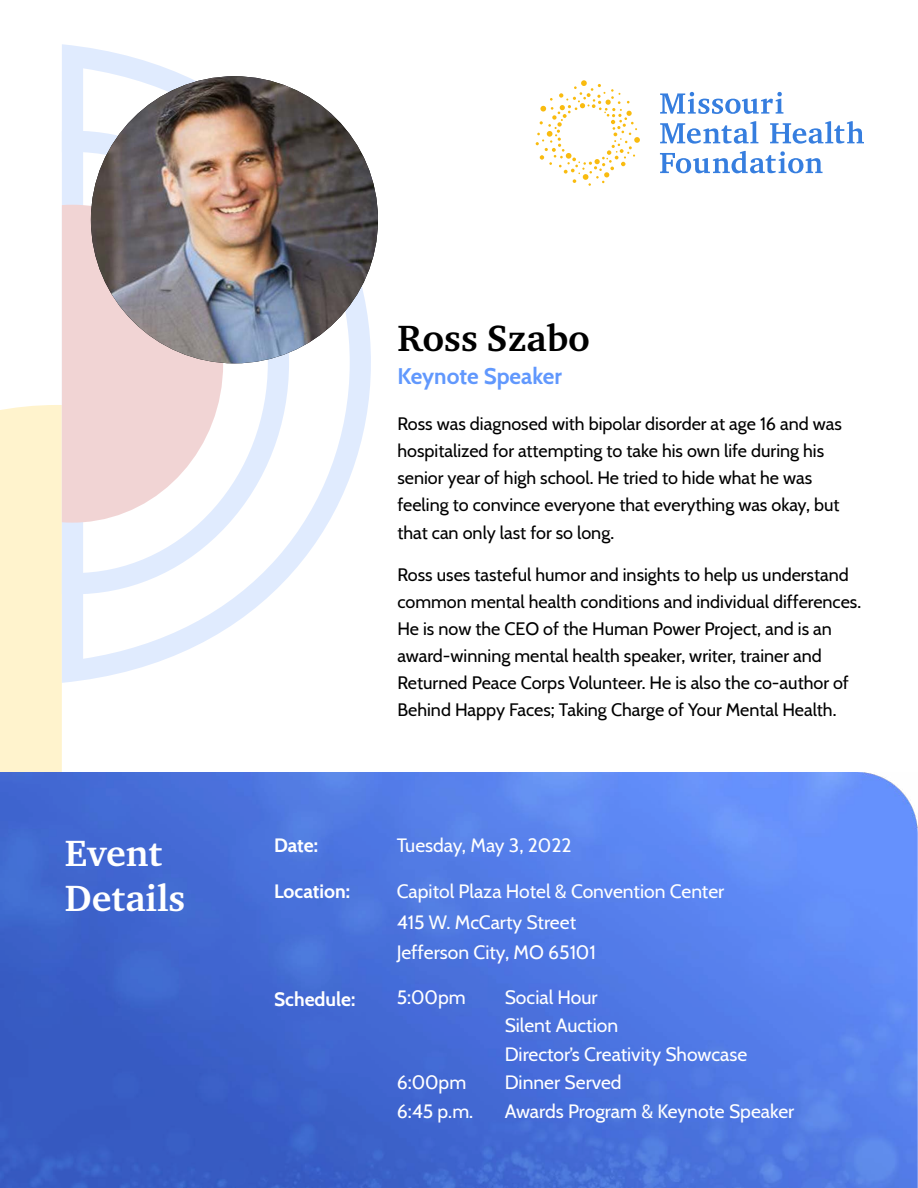
<style>
.page{position:relative;width:918px;height:1188px;background:#fff}
.page>*{position:absolute;margin:0;border:0;box-sizing:border-box;transform-origin:0 0}
.t1{font:700 37.5px/45px "Charter ITC Pro";color:#fff}
.t2{font:700 37.5px "Charter ITC Pro";color:#000}
.t3{font:700 22.5px "Cabin";color:#6198fd}
.t4{font:19.35px/30.5px "Cabin";color:#fff}
.t5{font:700 19.35px "Cabin";color:#fff}
.t6{font:18px/27px "Cabin";color:#000}
</style>
<div class="page">
<img style="left:0;top:772px;width:918px;height:416px">
<div style="left:0;top:405px;width:62px;height:367px;background:#fff3cd"></div>
<svg style="left:62px;top:44px;width:316px;height:639px"></svg>
<svg style="left:62px;top:131px;width:227px;height:463px"></svg>
<svg style="left:62px;top:205px;width:161px;height:318px;background:#f2d9da"></svg>
<img style="left:91px;top:76px;width:287px;height:287px;border-radius:144px">
<svg style="left:536px;top:80px;width:104px;height:106px"></svg>
<svg style="left:660px;top:92px;width:123px;height:22px"></svg>
<svg style="left:660px;top:121px;width:98px;height:23px"></svg>
<svg style="left:770px;top:121px;width:94px;height:23px"></svg>
<svg style="left:660px;top:151px;width:163px;height:22px"></svg>
<h1 class="t1" style="left:65px;top:830px;width:122px">Event<br>Details</h1>
<h1 class="t2" style="left:397px;top:315px;width:194px">Ross Szabo</h1>
<p class="t3" style="left:397px;top:359px;width:166px">Keynote Speaker</p>
<p class="t6" style="left:397px;top:409px;width:446px">Ross was diagnosed with bipolar disorder at age 16 and was hospitalized for attempting to take his own life during his senior year of high school. He tried to hide what he was feeling to convince everyone that everything was okay, but that can only last for so long.</p>
<p class="t6" style="left:397px;top:560px;width:465px">Ross uses tasteful humor and insights to help us understand common mental health conditions and individual differences.<br>He is now the CEO of the Human Power Project, and is an award-winning mental health speaker, writer, trainer and Returned Peace Corps Volunteer. He is also the co-author of Behind Happy Faces; Taking Charge of Your Mental Health.</p>
<p class="t5" style="left:274px;top:830px;width:45px">Date:</p>
<p class="t5" style="left:274px;top:876px;width:77px">Location:</p>
<p class="t5" style="left:274px;top:984px;width:83px">Schedule:</p>
<p class="t4" style="left:397px;top:828px;width:176px">Tuesday, May 3, 2022</p>
<p class="t4" style="left:397px;top:875px;width:329px">Capitol Plaza Hotel &amp; Convention Center<br>415 W. McCarty Street<br>Jefferson City, MO 65101</p>
<p class="t4" style="left:397px;top:981px;width:70px">5:00pm</p>
<p class="t4" style="left:505px;top:982px;width:244px;line-height:28.5px">Social Hour<br>Silent Auction<br>Director’s Creativity Showcase</p>
<p class="t4" style="left:397px;top:1066px;width:71px">6:00pm</p>
<p class="t4" style="left:505px;top:1066px;width:118px">Dinner Served</p>
<p class="t4" style="left:397px;top:1095px;width:78px">6:45 p.m.</p>
<p class="t4" style="left:505px;top:1095px;width:291px">Awards Program &amp; Keynote Speaker</p>
</div>
